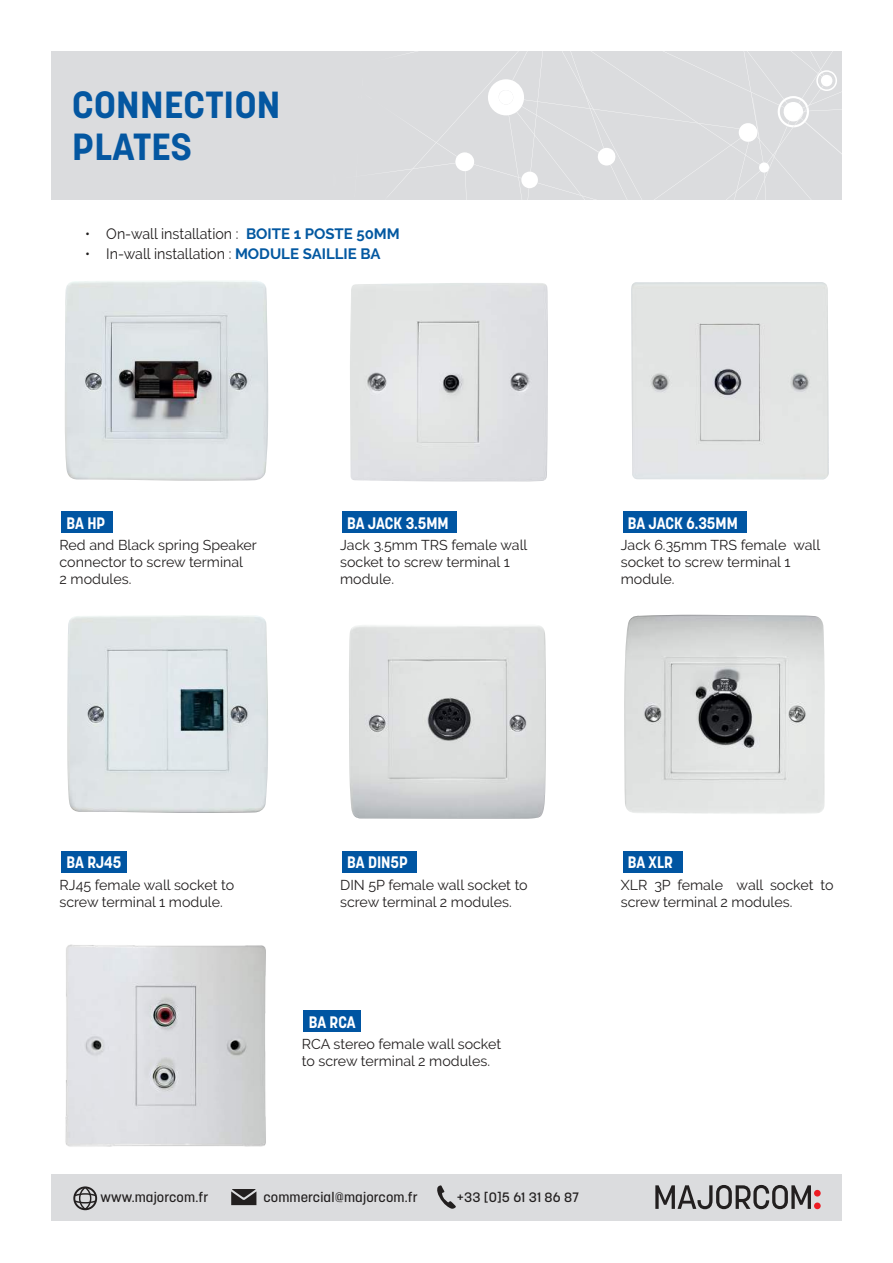
<style>
.page{position:relative;width:893px;height:1263px;background:#fff}
.page>*{position:absolute;margin:0;border:0;box-sizing:border-box;transform-origin:0 0}
.t1{font:700 37.5px/41.7px "Korolev";letter-spacing:.01em;color:#0457a1;scale:1.05 1}
.t2{font:700 16.5px "Korolev";color:#fff;scale:.95 1}
.t3{font:15px "Raleway";color:#221f1f;scale:.95 1}
.t4{font:14.25px/17.1px "Raleway";color:#221f1f}
.t5{font:500 13.5px "Korolev";letter-spacing:.01em;color:#221f1f;scale:1.05 1}
.s1{font-weight:700;color:#0358a1}
</style>
<div class="page">
<div style="left:51px;top:51px;width:791px;height:149px;background:#dbdcde"></div>
<svg style="left:390px;top:51px;width:452px;height:149px"></svg>
<div style="left:51px;top:1174px;width:791px;height:46px;background:#dbdcde"></div>
<svg style="left:655px;top:1185px;width:166px;height:24px"></svg>
<svg style="left:73px;top:1186px;width:24px;height:24px"></svg>
<svg style="left:231px;top:1189px;width:25px;height:16px"></svg>
<svg style="left:437px;top:1185px;width:19px;height:24px"></svg>
<img style="left:631px;top:282px;width:198px;height:198px">
<div style="left:350px;top:283px;width:198px;height:199px;background:#e1e3e3"></div>
<img style="left:65px;top:281px;width:203px;height:200px">
<img style="left:624px;top:615px;width:201px;height:199px">
<img style="left:349px;top:625px;width:197px;height:194px">
<img style="left:67px;top:615px;width:201px;height:198px">
<img style="left:65px;top:944px;width:201px;height:203px">
<div style="left:61px;top:512px;width:51px;height:21px;background:#0055a2"></div>
<div style="left:342px;top:512px;width:115px;height:21px;background:#0055a2"></div>
<div style="left:623px;top:512px;width:124px;height:21px;background:#0055a2"></div>
<div style="left:623px;top:851px;width:60px;height:21px;background:#0055a2"></div>
<div style="left:61px;top:851px;width:66px;height:21px;background:#0055a2"></div>
<div style="left:342px;top:851px;width:75px;height:21px;background:#0055a2"></div>
<div style="left:303px;top:1011px;width:57px;height:21px;background:#0055a2"></div>
<h1 class="t1" style="left:72px;top:85px;width:200px">CONNECTION<br>PLATES</h1>
<p class="t3" style="left:85px;top:228px;width:333px">• On-wall installation : <span class="s1">BOITE 1 POSTE 50MM</span></p>
<p class="t3" style="left:85px;top:248px;width:313px">• In-wall installation : <span class="s1">MODULE SAILLIE BA</span></p>
<p class="t2" style="left:66px;top:516px;width:42px">BA HP</p>
<p class="t4" style="left:60px;top:538px;width:199px">Red and Black spring Speaker connector to screw terminal<br>2 modules.</p>
<p class="t2" style="left:347px;top:516px;width:109px">BA JACK 3.5MM</p>
<p class="t4" style="left:340px;top:538px;width:189px">Jack 3.5mm TRS female wall socket to screw terminal 1 module.</p>
<p class="t2" style="left:628px;top:516px;width:117px">BA JACK 6.35MM</p>
<p class="t4" style="left:621px;top:538px;width:201px">Jack 6.35mm TRS female wall socket to screw terminal 1 module.</p>
<p class="t2" style="left:66px;top:855px;width:59px">BA RJ45</p>
<p class="t4" style="left:60px;top:877px;width:176px">RJ45 female wall socket to screw terminal 1 module.</p>
<p class="t2" style="left:347px;top:855px;width:66px">BA DIN5P</p>
<p class="t4" style="left:340px;top:877px;width:189px">DIN 5P female wall socket to screw terminal 2 modules.</p>
<p class="t2" style="left:309px;top:1015px;width:51px">BA RCA</p>
<p class="t4" style="left:302px;top:1037px;width:201px">RCA stereo female wall socket to screw terminal 2 modules.</p>
<p class="t2" style="left:628px;top:855px;width:49px">BA XLR</p>
<p class="t4" style="left:621px;top:877px;width:214px">XLR 3P female wall socket to screw terminal 2 modules.</p>
<p class="t5" style="left:100px;top:1191px;width:104px">www.majorcom.fr</p>
<p class="t5" style="left:263px;top:1191px;width:149px">commercial@majorcom.fr</p>
<p class="t5" style="left:457px;top:1191px;width:118px">+33 [0]5 61 31 86 87</p>
</div>
